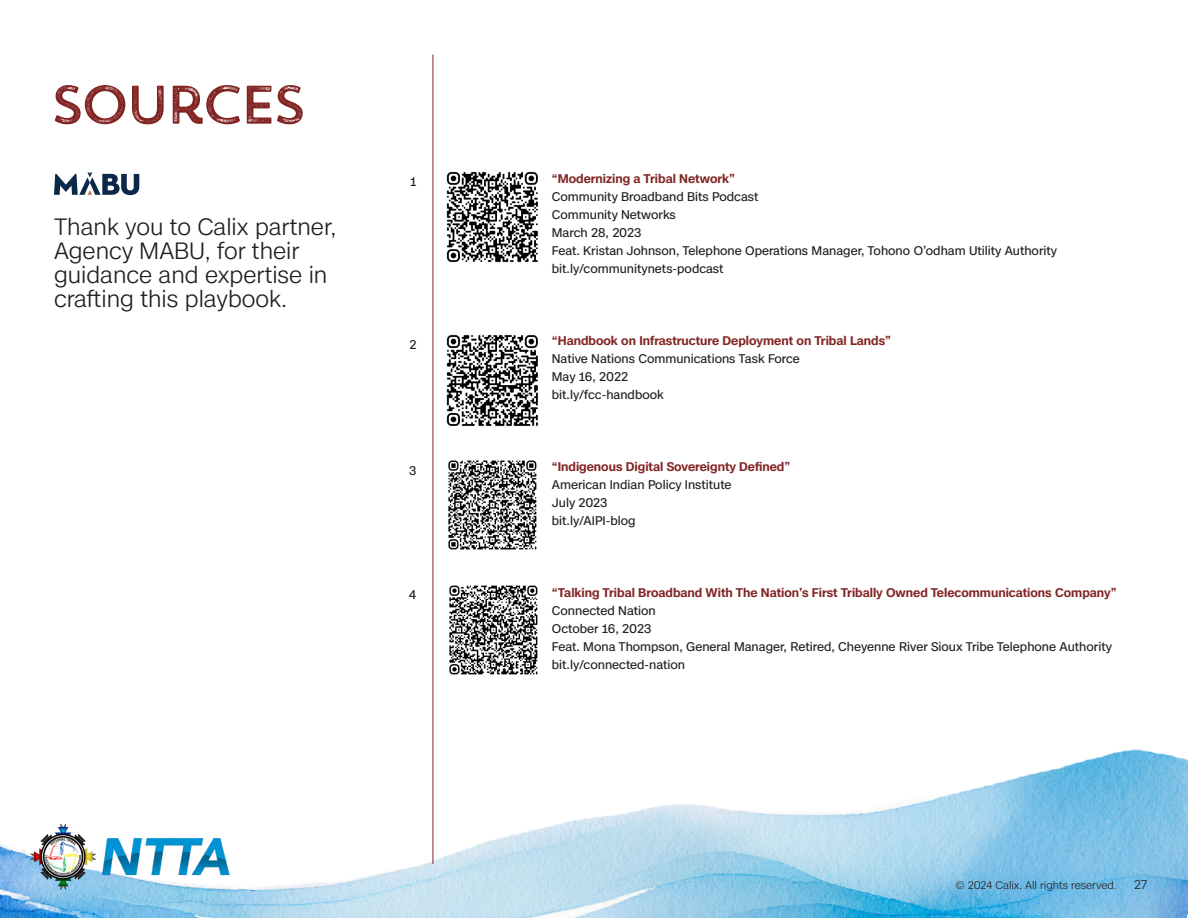
<style>
.page{position:relative;width:1188px;height:918px;background:#fff}
.page>*{position:absolute;margin:0;border:0;box-sizing:border-box;transform-origin:0 0}
.t1{font:54px "Trend Rough Sans One";letter-spacing:-.115em;color:#822323}
.t2{font:300 22.5px/24px "Case";color:#201d1e}
.t3{font:12px "Case";color:#231f20}
.t4{font:600 12px "Case";color:#822624}
.t5{font:300 12px "Case";color:#231f20}
.t6{font:300 10.5px "Case";color:#231f20}
</style>
<div class="page">
<img style="left:0;top:743px;width:1188px;height:175px">
<img style="left:27px;top:824px;width:207px;height:65px">
<img style="left:446px;top:171px;width:92px;height:92px">
<hr style="left:433px;top:54px;width:1px;height:810px;background:#822624">
<svg style="left:54px;top:172px;width:85px;height:23px"></svg>
<img style="left:449px;top:585px;width:89px;height:90px">
<img style="left:448px;top:460px;width:89px;height:90px">
<img style="left:446px;top:335px;width:92px;height:91px">
<p class="t1" style="left:50px;top:70px;width:260px">SOURCES</p>
<p class="t2" style="left:54px;top:215px;width:284px">Thank you to Calix partner,<br>Agency MABU, for their guidance and expertise in crafting this playbook.</p>
<p class="t3" style="left:410px;top:172px;width:8px">1</p>
<p class="t3" style="left:409px;top:336px;width:9px">2</p>
<p class="t3" style="left:409px;top:462px;width:9px">3</p>
<p class="t3" style="left:409px;top:586px;width:9px">4</p>
<p class="t4" style="left:552px;top:170px;width:185px">“Modernizing a Tribal Network”</p>
<p class="t3" style="left:552px;top:188px;width:208px">Community Broadband Bits Podcast</p>
<p class="t3" style="left:552px;top:206px;width:125px">Community Networks</p>
<p class="t3" style="left:552px;top:224px;width:91px">March 28, 2023</p>
<p class="t3" style="left:552px;top:242px;width:507px">Feat. Kristan Johnson, Telephone Operations Manager, Tohono O’odham Utility Authority</p>
<p class="t3" style="left:552px;top:260px;width:173px">bit.ly/communitynets-podcast</p>
<p class="t4" style="left:552px;top:332px;width:341px">“Handbook on Infrastructure Deployment on Tribal Lands”</p>
<p class="t3" style="left:552px;top:350px;width:250px">Native Nations Communications Task Force</p>
<p class="t3" style="left:552px;top:368px;width:78px">May 16, 2022</p>
<p class="t3" style="left:552px;top:386px;width:113px">bit.ly/fcc-handbook</p>
<p class="t4" style="left:552px;top:458px;width:240px">“Indigenous Digital Sovereignty Defined”</p>
<p class="t3" style="left:552px;top:476px;width:181px">American Indian Policy Institute</p>
<p class="t3" style="left:552px;top:494px;width:57px">July 2023</p>
<p class="t3" style="left:552px;top:512px;width:85px">bit.ly/AIPI-blog</p>
<p class="t4" style="left:552px;top:584px;width:566px">“Talking Tribal Broadband With The Nation’s First Tribally Owned Telecommunications Company”</p>
<p class="t3" style="left:552px;top:602px;width:105px">Connected Nation</p>
<p class="t3" style="left:552px;top:620px;width:101px">October 16, 2023</p>
<p class="t3" style="left:552px;top:638px;width:562px">Feat. Mona Thompson, General Manager, Retired, Cheyenne River Sioux Tribe Telephone Authority</p>
<p class="t3" style="left:552px;top:656px;width:135px">bit.ly/connected-nation</p>
<p class="t6" style="left:956px;top:877px;width:163px">© 2024 Calix. All rights reserved.</p>
<p class="t5" style="left:1134px;top:876px;width:15px">27</p>
</div>
